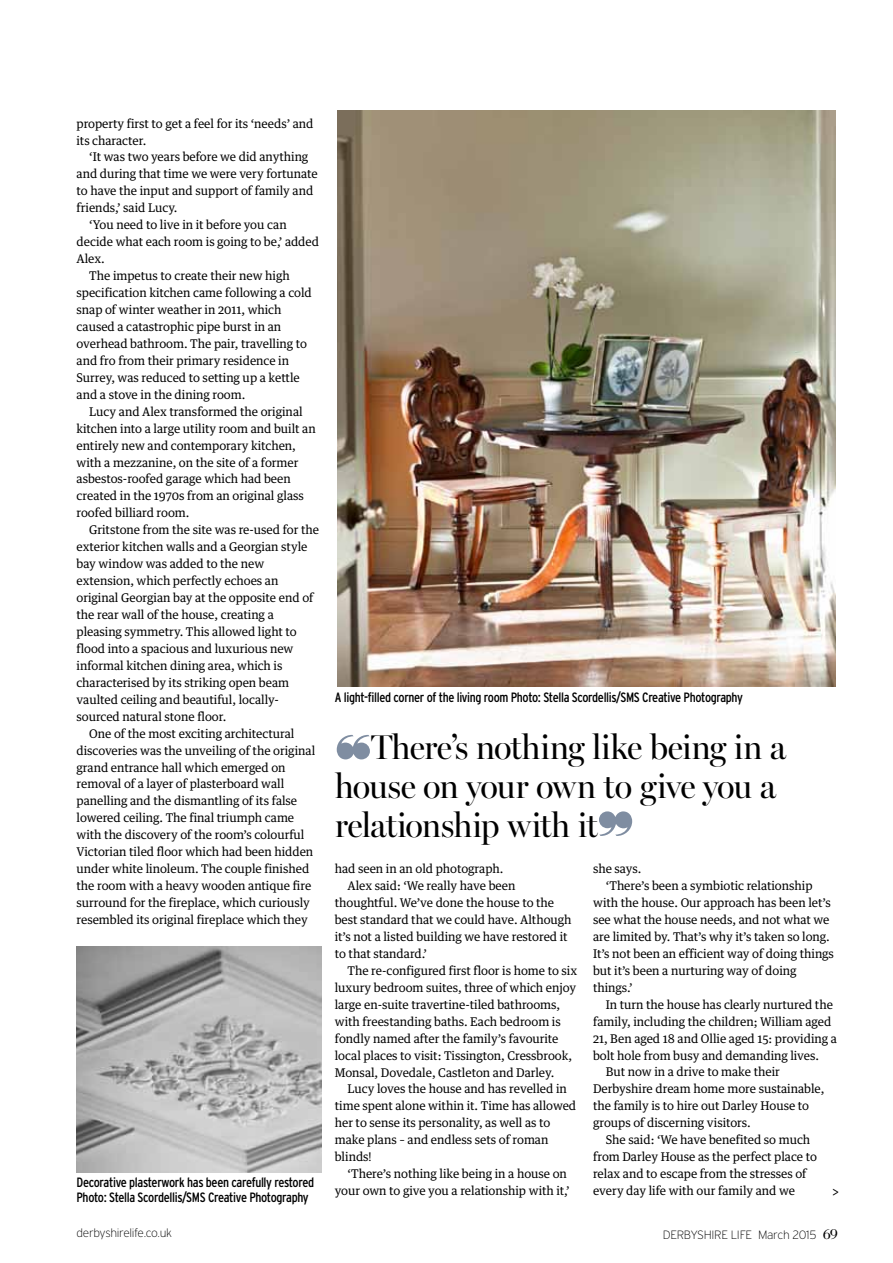
<style>
.page{position:relative;width:893px;height:1263px;background:#fff}
.page>*{position:absolute;margin:0;border:0;box-sizing:border-box;transform-origin:0 0}
.t1{font:34.5px/39px "Miller Banner";letter-spacing:-.025em;color:#000}
.t2{font:15px "Guardian Text Egyp";color:#000;scale:.8 1}
.t3{font:condensed 13.5px/15px "Interstate";letter-spacing:-.025em;color:#000}
.t4{font:12px/17px "Guardian Text Egyp";letter-spacing:-.005em;color:#000}
.t5{font:200 12px "Interstate";letter-spacing:-.025em;color:#000}
.s1{color:#7f8da1}
.s2{font-family:"Bodoni";font-weight:400;font-size:15px}
</style>
<div class="page">
<img style="left:337px;top:111px;width:498px;height:576px">
<img style="left:77px;top:946px;width:244px;height:226px">
<p class="t4" style="left:77px;top:114px;width:239px">property first to get a feel for its ‘needs’ and its character.</p>
<p class="t4" style="left:89px;top:147px;width:221px">‘It was two years before we did anything</p>
<p class="t4" style="left:77px;top:164px;width:243px">and during that time we were very fortunate</p>
<p class="t4" style="left:77px;top:181px;width:238px">to have the input and support of family and</p>
<p class="t4" style="left:77px;top:198px;width:103px">friends,’ said Lucy.</p>
<p class="t4" style="left:89px;top:215px;width:199px">‘You need to live in it before you can</p>
<p class="t4" style="left:77px;top:232px;width:244px">decide what each room is going to be,’ added</p>
<p class="t4" style="left:77px;top:249px;width:30px">Alex.</p>
<p class="t4" style="left:89px;top:266px;width:202px">The impetus to create their new high</p>
<p class="t4" style="left:77px;top:283px;width:237px">specification kitchen came following a cold</p>
<p class="t4" style="left:77px;top:300px;width:206px">snap of winter weather in 2011, which</p>
<p class="t4" style="left:77px;top:317px;width:206px">caused a catastrophic pipe burst in an</p>
<p class="t4" style="left:77px;top:334px;width:232px">overhead bathroom. The pair, travelling to</p>
<p class="t4" style="left:77px;top:351px;width:214px">and fro from their primary residence in</p>
<p class="t4" style="left:77px;top:368px;width:225px">Surrey, was reduced to setting up a kettle</p>
<p class="t4" style="left:77px;top:385px;width:170px">and a stove in the dining room.</p>
<p class="t4" style="left:89px;top:402px;width:215px">Lucy and Alex transformed the original</p>
<p class="t4" style="left:77px;top:419px;width:241px">kitchen into a large utility room and built an</p>
<p class="t4" style="left:77px;top:436px;width:221px">entirely new and contemporary kitchen,</p>
<p class="t4" style="left:77px;top:452px;width:223px">with a mezzanine, on the site of a former</p>
<p class="t4" style="left:77px;top:469px;width:216px">asbestos-roofed garage which had been</p>
<p class="t4" style="left:77px;top:486px;width:229px">created in the 1970s from an original glass</p>
<p class="t4" style="left:77px;top:503px;width:114px">roofed billiard room.</p>
<p class="t4" style="left:89px;top:520px;width:231px">Gritstone from the site was re-used for the</p>
<p class="t4" style="left:77px;top:537px;width:232px">exterior kitchen walls and a Georgian style</p>
<p class="t4" style="left:77px;top:554px;width:189px">bay window was added to the new</p>
<p class="t4" style="left:77px;top:571px;width:203px">extension, which perfectly echoes an</p>
<p class="t4" style="left:77px;top:588px;width:238px">original Georgian bay at the opposite end of</p>
<p class="t4" style="left:77px;top:605px;width:199px">the rear wall of the house, creating a</p>
<p class="t4" style="left:77px;top:622px;width:222px">pleasing symmetry. This allowed light to</p>
<p class="t4" style="left:77px;top:639px;width:218px">flood into a spacious and luxurious new</p>
<p class="t4" style="left:77px;top:656px;width:207px">informal kitchen dining area, which is</p>
<p class="t4" style="left:77px;top:673px;width:214px">characterised by its striking open beam</p>
<p class="t4" style="left:77px;top:690px;width:204px">vaulted ceiling and beautiful, locally-</p>
<p class="t4" style="left:77px;top:707px;width:151px">sourced natural stone floor.</p>
<p class="t4" style="left:89px;top:724px;width:207px">One of the most exciting architectural</p>
<p class="t4" style="left:77px;top:740px;width:240px">discoveries was the unveiling of the original</p>
<p class="t4" style="left:77px;top:757px;width:211px">grand entrance hall which emerged on</p>
<p class="t4" style="left:77px;top:774px;width:209px">removal of a layer of plasterboard wall</p>
<p class="t4" style="left:77px;top:791px;width:222px">panelling and the dismantling of its false</p>
<p class="t4" style="left:77px;top:808px;width:219px">lowered ceiling. The final triumph came</p>
<p class="t4" style="left:77px;top:825px;width:229px">with the discovery of the room’s colourful</p>
<p class="t4" style="left:77px;top:842px;width:238px">Victorian tiled floor which had been hidden</p>
<p class="t4" style="left:77px;top:859px;width:234px">under white linoleum. The couple finished</p>
<p class="t4" style="left:77px;top:876px;width:236px">the room with a heavy wooden antique fire</p>
<p class="t4" style="left:77px;top:893px;width:235px">surround for the fireplace, which curiously</p>
<p class="t4" style="left:77px;top:910px;width:233px">resembled its original fireplace which they</p>
<p class="t3" style="left:77px;top:1175px;width:239px">Decorative plasterwork has been carefully restored<br>Photo: Stella Scordellis/SMS Creative Photography</p>
<p class="t3" style="left:335px;top:690px;width:410px">A light-filled corner of the living room Photo: Stella Scordellis/SMS Creative Photography</p>
<h1 class="t1" style="left:335px;top:727px;width:453px"><span class="s1">❝</span>There’s nothing like being in a house on your own to give you a relationship with it<span class="s1">❞</span></h1>
<p class="t4" style="left:335px;top:859px;width:170px">had seen in an old photograph.</p>
<p class="t4" style="left:348px;top:876px;width:169px">Alex said: ‘We really have been</p>
<p class="t4" style="left:335px;top:893px;width:221px">thoughtful. We’ve done the house to the</p>
<p class="t4" style="left:335px;top:910px;width:238px">best standard that we could have. Although</p>
<p class="t4" style="left:335px;top:927px;width:234px">it’s not a listed building we have restored it</p>
<p class="t4" style="left:335px;top:944px;width:94px">to that standard.’</p>
<p class="t4" style="left:348px;top:961px;width:231px">The re-configured first floor is home to six</p>
<p class="t4" style="left:335px;top:978px;width:243px">luxury bedroom suites, three of which enjoy</p>
<p class="t4" style="left:335px;top:995px;width:227px">large en-suite travertine-tiled bathrooms,</p>
<p class="t4" style="left:335px;top:1012px;width:228px">with freestanding baths. Each bedroom is</p>
<p class="t4" style="left:335px;top:1029px;width:225px">fondly named after the family’s favourite</p>
<p class="t4" style="left:335px;top:1045px;width:239px">local places to visit: Tissington, Cressbrook,</p>
<p class="t4" style="left:335px;top:1062px;width:221px">Monsal, Dovedale, Castleton and Darley.</p>
<p class="t4" style="left:348px;top:1079px;width:221px">Lucy loves the house and has revelled in</p>
<p class="t4" style="left:335px;top:1096px;width:243px">time spent alone within it. Time has allowed</p>
<p class="t4" style="left:335px;top:1113px;width:217px">her to sense its personality, as well as to</p>
<p class="t4" style="left:335px;top:1130px;width:215px">make plans – and endless sets of roman</p>
<p class="t4" style="left:335px;top:1147px;width:38px">blinds!</p>
<p class="t4" style="left:348px;top:1164px;width:221px">‘There’s nothing like being in a house on</p>
<p class="t4" style="left:335px;top:1181px;width:236px">your own to give you a relationship with it,’</p>
<p class="t4" style="left:593px;top:859px;width:50px">she says.</p>
<p class="t4" style="left:606px;top:876px;width:208px">‘There’s been a symbiotic relationship</p>
<p class="t4" style="left:593px;top:893px;width:239px">with the house. Our approach has been let’s</p>
<p class="t4" style="left:593px;top:910px;width:238px">see what the house needs, and not what we</p>
<p class="t4" style="left:593px;top:927px;width:238px">are limited by. That’s why it’s taken so long.</p>
<p class="t4" style="left:593px;top:944px;width:242px">It’s not been an efficient way of doing things</p>
<p class="t4" style="left:593px;top:961px;width:205px">but it’s been a nurturing way of doing</p>
<p class="t4" style="left:593px;top:978px;width:41px">things.’</p>
<p class="t4" style="left:606px;top:995px;width:229px">In turn the house has clearly nurtured the</p>
<p class="t4" style="left:593px;top:1012px;width:240px">family, including the children; William aged</p>
<p class="t4" style="left:593px;top:1028px;width:245px">21, Ben aged 18 and Ollie aged 15: providing a</p>
<p class="t4" style="left:593px;top:1045px;width:228px">bolt hole from busy and demanding lives.</p>
<p class="t4" style="left:606px;top:1062px;width:176px">But now in a drive to make their</p>
<p class="t4" style="left:593px;top:1079px;width:233px">Derbyshire dream home more sustainable,</p>
<p class="t4" style="left:593px;top:1096px;width:218px">the family is to hire out Darley House to</p>
<p class="t4" style="left:593px;top:1113px;width:159px">groups of discerning visitors.</p>
<p class="t4" style="left:606px;top:1130px;width:206px">She said: ‘We have benefited so much</p>
<p class="t4" style="left:593px;top:1147px;width:225px">from Darley House as the perfect place to</p>
<p class="t4" style="left:593px;top:1164px;width:215px">relax and to escape from the stresses of</p>
<p class="t4" style="left:593px;top:1181px;width:204px">every day life with our family and we</p>
<p class="t2" style="left:832px;top:1179px;width:10px">&gt;</p>
<p class="t5" style="left:77px;top:1226px;width:97px">derbyshirelife.co.uk</p>
<p class="t5" style="left:663px;top:1228px;width:176px">DERBYSHIRE LIFE March 2015 <span class="s2">69</span></p>
</div>
